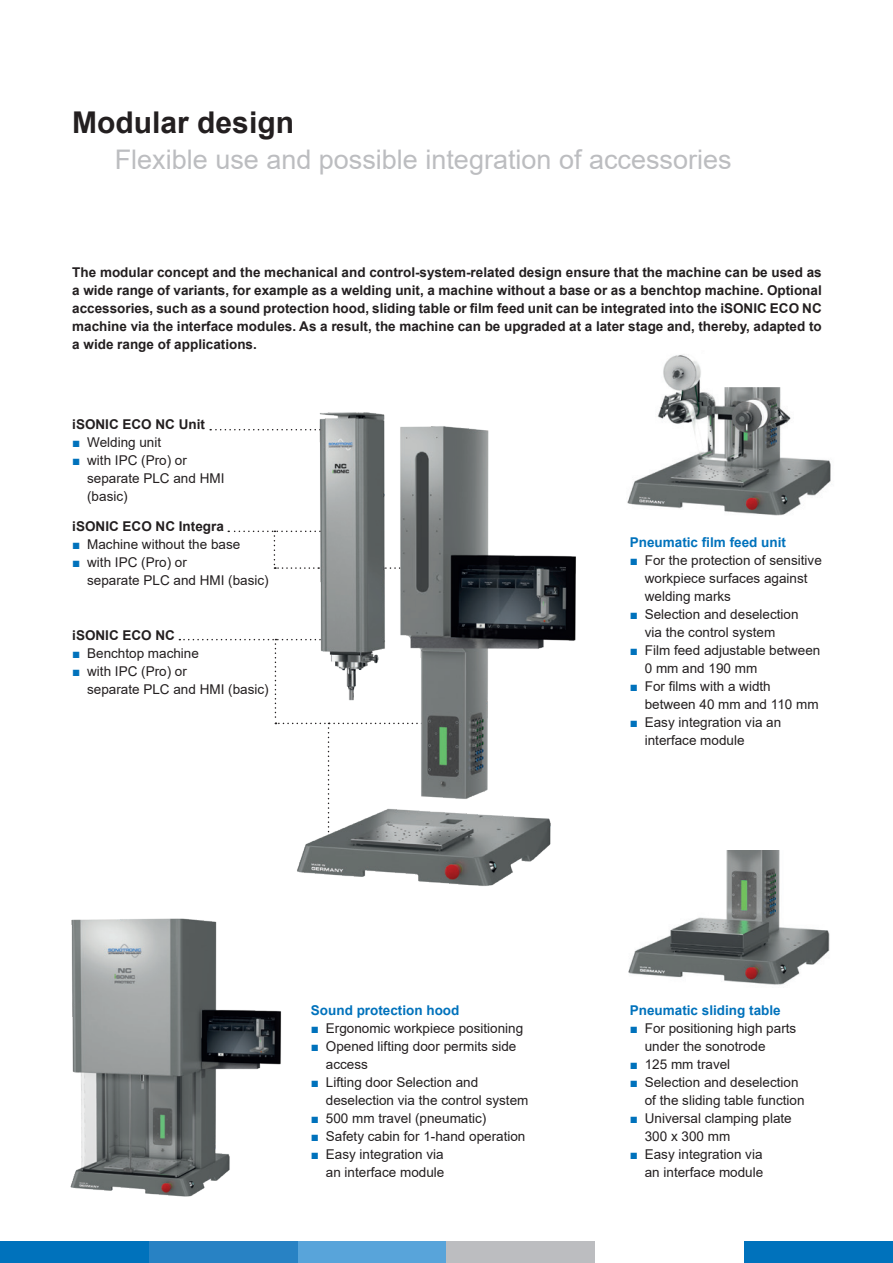
<style>
.page{position:relative;width:893px;height:1263px;background:#fff}
.page>*{position:absolute;margin:0;border:0;box-sizing:border-box;transform-origin:0 0}
.t1{font:700 30px "Arial";color:#231f20}
.t2{font:27px "Arial";color:#bcbdc0}
.t3{font:13.5px/18px "Arial";color:#231f20}
.t4{font:700 13.5px/18px "Arial";color:#231f20;text-align:justify}
.t5{font:700 13.5px "Arial";color:#0072bc}
.s1{color:#0072bc}
</style>
<div class="page">
<img style="left:70px;top:918px;width:212px;height:279px">
<svg style="left:210px;top:429px;width:50px;height:1px"></svg>
<svg style="left:228px;top:531px;width:32px;height:2px"></svg>
<img style="left:262px;top:412px;width:314px;height:474px">
<img style="left:627px;top:354px;width:204px;height:162px">
<img style="left:628px;top:851px;width:202px;height:134px">
<div style="left:0;top:1242px;width:149px;height:21px;background:#0072bc"></div>
<div style="left:149px;top:1242px;width:149px;height:21px;background:#2882c4"></div>
<div style="left:298px;top:1242px;width:148px;height:21px;background:#58a4da"></div>
<div style="left:446px;top:1242px;width:149px;height:21px;background:#bcbdc0"></div>
<div style="left:744px;top:1242px;width:149px;height:21px;background:#0072bc"></div>
<h1 class="t1" style="left:72px;top:101px;width:223px">Modular design</h1>
<h2 class="t2" style="left:115px;top:140px;width:618px">Flexible use and possible integration of accessories</h2>
<p class="t4" style="left:72px;top:263px;width:751px">The modular concept and the mechanical and control-system-related design ensure that the machine can be used as a wide range of variants, for example as a welding unit, a machine without a base or as a benchtop machine. Optional accessories, such as a sound protection hood, sliding table or film feed unit can be integrated into the iSONIC ECO NC machine via the interface modules. As a result, the machine can be upgraded at a later stage and, thereby, adapted to a wide range of applications.</p>
<p class="t4" style="left:72px;top:415px;width:134px">iSONIC ECO NC Unit</p>
<p class="t3" style="left:72px;top:433px;width:90px"><span class="s1">■</span> Welding unit</p>
<p class="t3" style="left:87px;top:451px;width:139px;text-indent:-15px"><span class="s1">■</span> with IPC (Pro) or separate PLC and HMI (basic)</p>
<p class="t4" style="left:72px;top:517px;width:153px">iSONIC ECO NC Integra</p>
<p class="t3" style="left:72px;top:535px;width:169px"><span class="s1">■</span> Machine without the base</p>
<p class="t3" style="left:87px;top:553px;width:183px;text-indent:-15px"><span class="s1">■</span> with IPC (Pro) or<br>separate PLC and HMI (basic)</p>
<p class="t4" style="left:72px;top:626px;width:104px">iSONIC ECO NC</p>
<p class="t3" style="left:72px;top:644px;width:128px"><span class="s1">■</span> Benchtop machine</p>
<p class="t3" style="left:87px;top:662px;width:183px;text-indent:-15px"><span class="s1">■</span> with IPC (Pro) or<br>separate PLC and HMI (basic)</p>
<p class="t5" style="left:630px;top:532px;width:158px">Pneumatic film feed unit</p>
<p class="t3" style="left:645px;top:551px;width:179px;text-indent:-15px"><span class="s1">■</span> For the protection of sensitive workpiece surfaces against welding marks</p>
<p class="t3" style="left:645px;top:605px;width:155px;text-indent:-15px"><span class="s1">■</span> Selection and deselection via the control system</p>
<p class="t3" style="left:645px;top:641px;width:177px;text-indent:-15px"><span class="s1">■</span> Film feed adjustable between<br>0 mm and 190 mm</p>
<p class="t3" style="left:645px;top:677px;width:175px;text-indent:-15px"><span class="s1">■</span> For films with a width between 40 mm and 110 mm</p>
<p class="t3" style="left:645px;top:713px;width:138px;text-indent:-15px"><span class="s1">■</span> Easy integration via an interface module</p>
<p class="t5" style="left:311px;top:1000px;width:150px">Sound protection hood</p>
<p class="t3" style="left:311px;top:1019px;width:214px"><span class="s1">■</span> Ergonomic workpiece positioning</p>
<p class="t3" style="left:326px;top:1037px;width:192px;text-indent:-15px"><span class="s1">■</span> Opened lifting door permits side access</p>
<p class="t3" style="left:326px;top:1073px;width:204px;text-indent:-15px"><span class="s1">■</span> Lifting door Selection and deselection via the control system</p>
<p class="t3" style="left:311px;top:1109px;width:177px"><span class="s1">■</span> 500 mm travel (pneumatic)</p>
<p class="t3" style="left:311px;top:1127px;width:216px"><span class="s1">■</span> Safety cabin for 1-hand operation</p>
<p class="t3" style="left:311px;top:1145px;width:135px;text-align:right"><span class="s1">■</span> Easy integration via an interface module</p>
<p class="t5" style="left:630px;top:1000px;width:152px">Pneumatic sliding table</p>
<p class="t3" style="left:645px;top:1019px;width:153px;text-indent:-15px"><span class="s1">■</span> For positioning high parts under the sonotrode</p>
<p class="t3" style="left:630px;top:1055px;width:102px"><span class="s1">■</span> 125 mm travel</p>
<p class="t3" style="left:645px;top:1073px;width:161px;text-indent:-15px"><span class="s1">■</span> Selection and deselection of the sliding table function</p>
<p class="t3" style="left:645px;top:1109px;width:149px;text-indent:-15px"><span class="s1">■</span> Universal clamping plate<br>300 x 300 mm</p>
<p class="t3" style="left:630px;top:1145px;width:135px;text-align:right"><span class="s1">■</span> Easy integration via an interface module</p>
</div>
